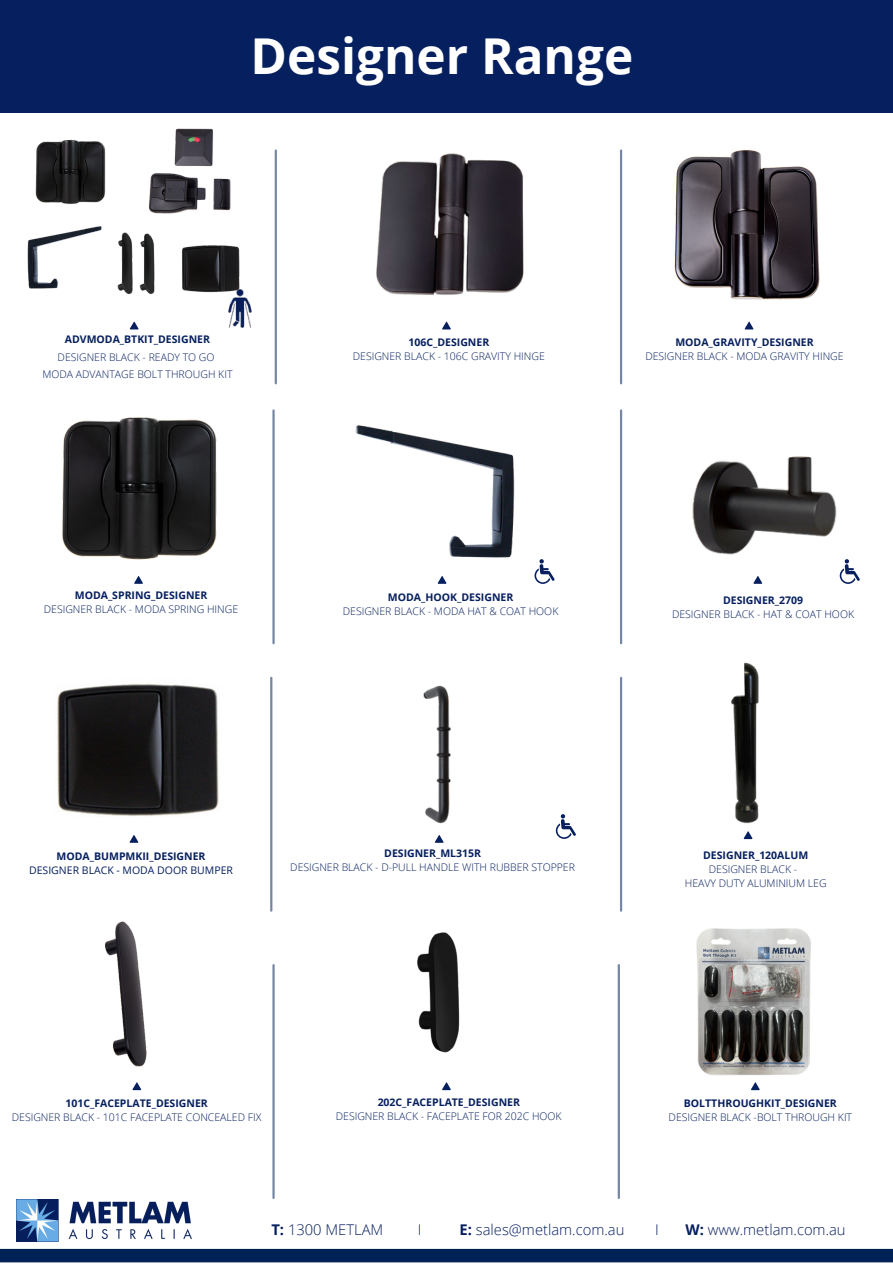
<style>
.page{position:relative;width:893px;height:1264px;background:#fff}
.page>*{position:absolute;margin:0;border:0;box-sizing:border-box;transform-origin:0 0}
.t1{font:700 49.5px "Open Sans";color:#fff}
.t2{font:300 14.7px "Open Sans";color:#061f5e}
.t3{font:300 10.5px "Open Sans";color:#061f5e}
.t4{font:700 10.5px "Open Sans";color:#061f5e}
.t5{font:10.5px "Open Sans";color:#061f5e}
.s1{font-weight:700}
</style>
<div class="page">
<div style="left:0;top:0;width:892px;height:112px;background:#061f5e"></div>
<div style="left:0;top:1248px;width:892px;height:14px;background:#002156"></div>
<img style="left:16px;top:1199px;width:175px;height:42px">
<hr style="left:620px;top:150px;width:2px;height:233px;background:#002156">
<svg style="left:130px;top:322px;width:9px;height:7px"></svg>
<svg style="left:442px;top:322px;width:9px;height:7px"></svg>
<svg style="left:744px;top:322px;width:9px;height:7px"></svg>
<svg style="left:134px;top:576px;width:9px;height:8px"></svg>
<svg style="left:437px;top:576px;width:9px;height:8px"></svg>
<svg style="left:753px;top:576px;width:9px;height:8px"></svg>
<svg style="left:129px;top:835px;width:9px;height:7px"></svg>
<svg style="left:435px;top:835px;width:8px;height:7px"></svg>
<svg style="left:743px;top:831px;width:9px;height:8px"></svg>
<hr style="left:620px;top:410px;width:2px;height:233px;background:#002156">
<hr style="left:620px;top:678px;width:2px;height:232px;background:#002156">
<hr style="left:617px;top:965px;width:3px;height:232px;background:#002156">
<hr style="left:275px;top:150px;width:2px;height:233px;background:#002156">
<hr style="left:272px;top:410px;width:3px;height:233px;background:#002156">
<hr style="left:270px;top:678px;width:2px;height:232px;background:#002156">
<hr style="left:272px;top:965px;width:3px;height:232px;background:#002156">
<svg style="left:132px;top:1082px;width:9px;height:8px"></svg>
<svg style="left:442px;top:1082px;width:9px;height:8px"></svg>
<svg style="left:751px;top:1082px;width:8px;height:8px"></svg>
<svg style="left:555px;top:814px;width:21px;height:24px"></svg>
<svg style="left:839px;top:568px;width:20px;height:16px"></svg>
<svg style="left:534px;top:559px;width:20px;height:25px"></svg>
<img style="left:27px;top:128px;width:213px;height:166px">
<img style="left:217px;top:286px;width:35px;height:42px">
<img style="left:376px;top:153px;width:148px;height:142px">
<img style="left:674px;top:149px;width:146px;height:151px">
<img style="left:62px;top:417px;width:155px;height:143px">
<img style="left:355px;top:425px;width:160px;height:133px">
<img style="left:692px;top:456px;width:160px;height:114px">
<img style="left:57px;top:684px;width:162px;height:132px">
<img style="left:423px;top:685px;width:28px;height:139px">
<img style="left:731px;top:662px;width:28px;height:162px">
<img style="left:104px;top:921px;width:43px;height:146px">
<img style="left:417px;top:932px;width:43px;height:121px">
<img style="left:696px;top:928px;width:115px;height:148px">
<p class="t1" style="left:250px;top:21px;width:384px">Designer Range</p>
<p class="t4" style="left:65px;top:332px;width:147px">ADVMODA_BTKIT_DESIGNER</p>
<p class="t3" style="left:58px;top:349px;width:158px">DESIGNER BLACK - READY TO GO</p>
<p class="t3" style="left:42px;top:367px;width:192px">MODA ADVANTAGE BOLT THROUGH KIT</p>
<p class="t4" style="left:75px;top:587px;width:134px">MODA_SPRING_DESIGNER</p>
<p class="t3" style="left:44px;top:601px;width:196px">DESIGNER BLACK - MODA SPRING HINGE</p>
<p class="t4" style="left:408px;top:335px;width:82px">106C_DESIGNER</p>
<p class="t3" style="left:353px;top:349px;width:193px">DESIGNER BLACK - 106C GRAVITY HINGE</p>
<p class="t4" style="left:675px;top:335px;width:140px">MODA_GRAVITY_DESIGNER</p>
<p class="t3" style="left:645px;top:349px;width:200px">DESIGNER BLACK - MODA GRAVITY HINGE</p>
<p class="t4" style="left:388px;top:589px;width:127px">MODA_HOOK_DESIGNER</p>
<p class="t3" style="left:343px;top:603px;width:217px">DESIGNER BLACK - MODA HAT &amp; COAT HOOK</p>
<p class="t4" style="left:723px;top:593px;width:82px">DESIGNER_2709</p>
<p class="t3" style="left:672px;top:607px;width:183px">DESIGNER BLACK - HAT &amp; COAT HOOK</p>
<p class="t4" style="left:57px;top:848px;width:150px">MODA_BUMPMKII_DESIGNER</p>
<p class="t5" style="left:29px;top:862px;width:205px">DESIGNER BLACK - MODA DOOR BUMPER</p>
<p class="t4" style="left:384px;top:845px;width:98px">DESIGNER_ML315R</p>
<p class="t3" style="left:290px;top:859px;width:286px">DESIGNER BLACK - D-PULL HANDLE WITH RUBBER STOPPER</p>
<p class="t4" style="left:65px;top:1095px;width:144px">101C_FACEPLATE_DESIGNER</p>
<p class="t3" style="left:12px;top:1109px;width:251px">DESIGNER BLACK - 101C FACEPLATE CONCEALED FIX</p>
<p class="t4" style="left:377px;top:1095px;width:144px">202C_FACEPLATE_DESIGNER</p>
<p class="t3" style="left:336px;top:1109px;width:227px">DESIGNER BLACK - FACEPLATE FOR 202C HOOK</p>
<p class="t4" style="left:703px;top:848px;width:106px">DESIGNER_120ALUM</p>
<p class="t3" style="left:708px;top:862px;width:90px">DESIGNER BLACK -</p>
<p class="t3" style="left:684px;top:876px;width:143px">HEAVY DUTY ALUMINIUM LEG</p>
<p class="t4" style="left:683px;top:1095px;width:154px">BOLTTHROUGHKIT_DESIGNER</p>
<p class="t3" style="left:668px;top:1109px;width:185px">DESIGNER BLACK -BOLT THROUGH KIT</p>
<p class="t2" style="left:271px;top:1218px;width:113px"><span class="s1">T:</span> 1300 METLAM</p>
<p class="t2" style="left:417px;top:1218px;width:5px">I</p>
<p class="t2" style="left:459px;top:1218px;width:166px"><span class="s1">E:</span> sales@metlam.com.au</p>
<p class="t2" style="left:655px;top:1218px;width:5px">I</p>
<p class="t2" style="left:685px;top:1218px;width:162px"><span class="s1">W:</span> www.metlam.com.au</p>
</div>
